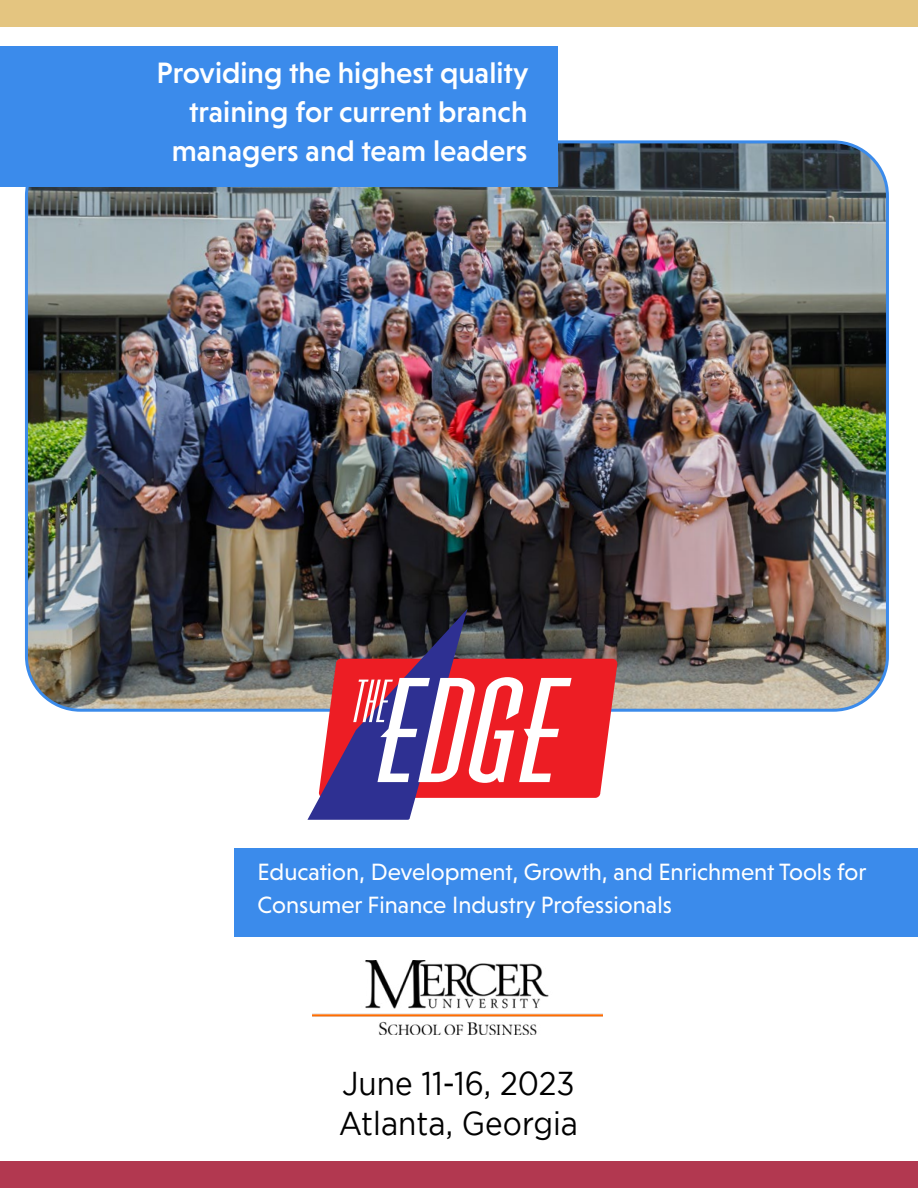
<style>
.page{position:relative;width:918px;height:1188px;background:#fff}
.page>*{position:absolute;margin:0;border:0;box-sizing:border-box;transform-origin:0 0}
.t1{font:33px/39.6px "Gotham";color:#000;scale:.9 1}
.t2{font:500 30px/39px "Niveau Grotesk";color:#fff;text-align:right}
.t3{font:24px/33px "Niveau Grotesk";color:#fff}
</style>
<div class="page">
<img style="left:29px;top:144px;width:856px;height:564px">
<div style="left:0;top:1161px;width:918px;height:27px;background:#b23850"></div>
<img style="left:313px;top:961px;width:290px;height:74px">
<svg style="left:307px;top:609px;width:310px;height:211px"></svg>
<div style="left:0;top:46px;width:558px;height:141px;background:#3b8beb"></div>
<div style="left:234px;top:848px;width:683px;height:88px;background:#3b8beb"></div>
<div style="left:0;top:0;width:918px;height:27px;background:#e4c580"></div>
<p class="t2" style="left:156px;top:53px;width:373px">Providing the highest quality training for current branch managers and team leaders</p>
<p class="t3" style="left:258px;top:855px;width:610px">Education, Development, Growth, and Enrichment Tools for<br>Consumer Finance Industry Professionals</p>
<h1 class="t1" style="left:339px;top:1063px;width:268px">June 11-16, 2023<br>Atlanta, Georgia</h1>
</div>
